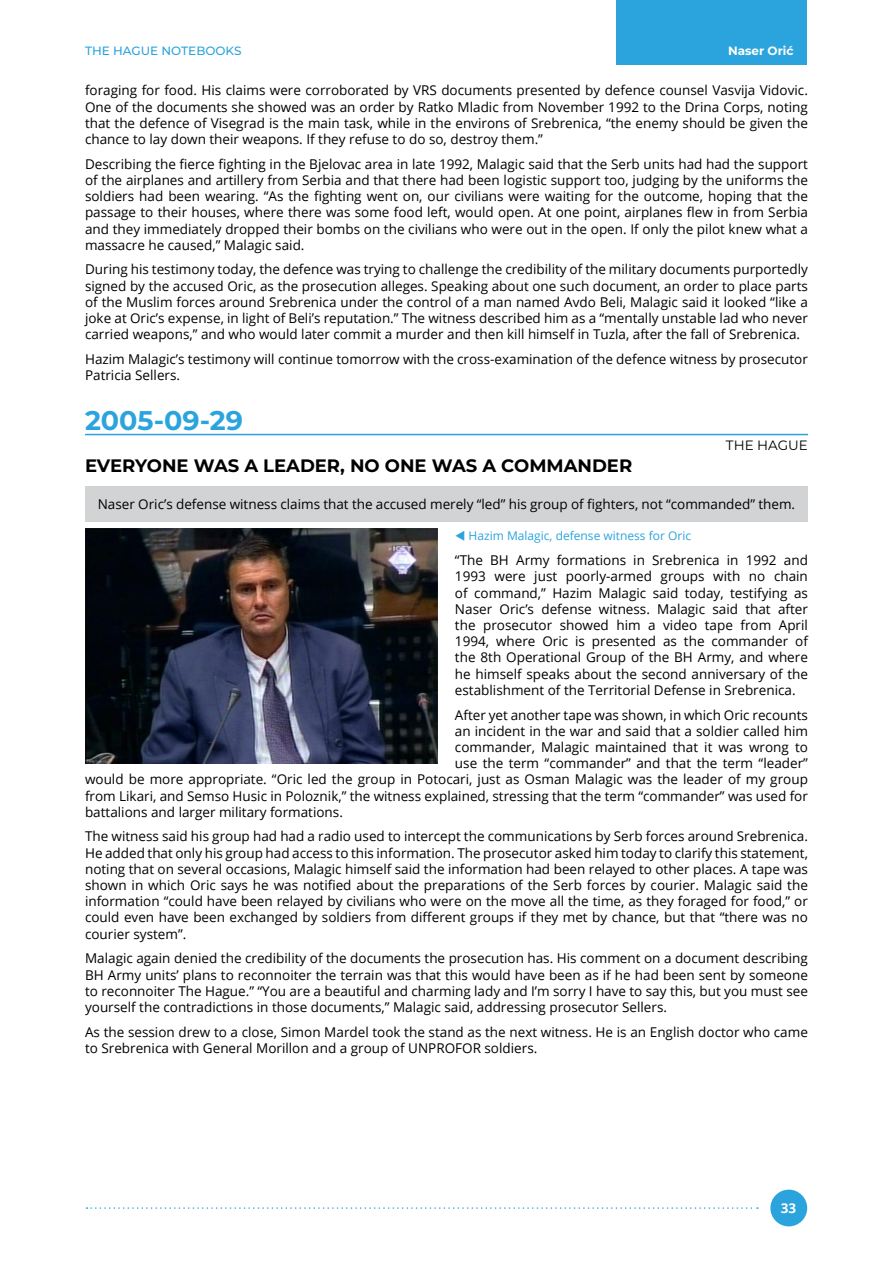
<style>
.page{position:relative;width:893px;height:1263px;background:#fff}
.page>*{position:absolute;margin:0;border:0;box-sizing:border-box;transform-origin:0 0}
.t1{font:700 27px "Montserrat";color:#2ba4dd}
.t2{font:700 18px "Montserrat";color:#000}
.t3{font:13.5px/16.2px "Open Sans";color:#000;text-align:justify}
.t4{font:13.5px "Montserrat";color:#000}
.t5{font:700 13.5px "Open Sans";color:#fff}
.t6{font:12px "Open Sans";color:#2ba4dd}
.t7{font:500 12px "Montserrat";color:#2ba4dd}
.t8{font:700 12px "Montserrat";color:#fff}
</style>
<div class="page">
<div style="left:617px;top:0;width:190px;height:65px;background:#2ba4dd"></div>
<div style="left:770px;top:1189px;width:37px;height:37px;background:#2ba4dd;border-radius:50%"></div>
<svg style="left:87px;top:1207px;width:671px;height:2px"></svg>
<hr style="left:85px;top:434px;width:723px;height:1px;background:#2ba4dd">
<div style="left:85px;top:486px;width:723px;height:35px;background:#d1d3d4"></div>
<img style="left:85px;top:528px;width:353px;height:235px">
<p class="t7" style="left:85px;top:43px;width:158px">THE HAGUE NOTEBOOKS</p>
<p class="t8" style="left:728px;top:43px;width:67px">Naser Orić</p>
<p class="t3" style="left:85px;top:82px;width:724px">foraging for food. His claims were corroborated by VRS documents presented by defence counsel Vasvija Vidovic.<br>One of the documents she showed was an order by Ratko Mladic from November 1992 to the Drina Corps, noting that the defence of Visegrad is the main task, while in the environs of Srebrenica, “the enemy should be given the chance to lay down their weapons. If they refuse to do so, destroy them.”</p>
<p class="t3" style="left:85px;top:155px;width:724px">Describing the fierce fighting in the Bjelovac area in late 1992, Malagic said that the Serb units had had the support of the airplanes and artillery from Serbia and that there had been logistic support too, judging by the uniforms the soldiers had been wearing. “As the fighting went on, our civilians were waiting for the outcome, hoping that the passage to their houses, where there was some food left, would open. At one point, airplanes flew in from Serbia and they immediately dropped their bombs on the civilians who were out in the open. If only the pilot knew what a massacre he caused,” Malagic said.</p>
<p class="t3" style="left:85px;top:261px;width:724px">During his testimony today, the defence was trying to challenge the credibility of the military documents purportedly signed by the accused Oric, as the prosecution alleges. Speaking about one such document, an order to place parts of the Muslim forces around Srebrenica under the control of a man named Avdo Beli, Malagic said it looked “like a joke at Oric’s expense, in light of Beli’s reputation.” The witness described him as a “mentally unstable lad who never carried weapons,” and who would later commit a murder and then kill himself in Tuzla, after the fall of Srebrenica.</p>
<p class="t3" style="left:85px;top:351px;width:724px">Hazim Malagic’s testimony will continue tomorrow with the cross-examination of the defence witness by prosecutor<br>Patricia Sellers.</p>
<h1 class="t1" style="left:85px;top:402px;width:159px">2005-09-29</h1>
<p class="t4" style="left:726px;top:436px;width:83px">THE HAGUE</p>
<h2 class="t2" style="left:85px;top:453px;width:549px">EVERYONE WAS A LEADER, NO ONE WAS A COMMANDER</h2>
<p class="t3" style="left:98px;top:496px;width:699px">Naser Oric’s defense witness claims that the accused merely “led” his group of fighters, not “commanded” them.</p>
<p class="t6" style="left:455px;top:528px;width:238px">▼ Hazim Malagic, defense witness for Oric</p>
<p class="t3" style="left:455px;top:552px;width:354px">“The BH Army formations in Srebrenica in 1992 and 1993 were just poorly-armed groups with no chain of command,” Hazim Malagic said today, testifying as Naser Oric’s defense witness. Malagic said that after the prosecutor showed him a video tape from April 1994, where Oric is presented as the commander of the 8th Operational Group of the BH Army, and where he himself speaks about the second anniversary of the establishment of the Territorial Defense in Srebrenica.</p>
<p class="t3" style="left:455px;top:706px;width:354px">After yet another tape was shown, in which Oric recounts</p>
<p class="t3" style="left:455px;top:722px;width:354px">an incident in the war and said that a soldier called him</p>
<p class="t3" style="left:455px;top:738px;width:354px">commander, Malagic maintained that it was wrong to</p>
<p class="t3" style="left:455px;top:755px;width:354px">use the term “commander” and that the term “leader”</p>
<p class="t3" style="left:85px;top:771px;width:724px">would be more appropriate. “Oric led the group in Potocari, just as Osman Malagic was the leader of my group</p>
<p class="t3" style="left:85px;top:787px;width:724px">from Likari, and Semso Husic in Poloznik,” the witness explained, stressing that the term “commander” was used for</p>
<p class="t3" style="left:85px;top:803px;width:259px">battalions and larger military formations.</p>
<p class="t3" style="left:85px;top:828px;width:724px">The witness said his group had had a radio used to intercept the communications by Serb forces around Srebrenica.<br>He added that only his group had access to this information. The prosecutor asked him today to clarify this statement, noting that on several occasions, Malagic himself said the information had been relayed to other places. A tape was shown in which Oric says he was notified about the preparations of the Serb forces by courier. Malagic said the information “could have been relayed by civilians who were on the move all the time, as they foraged for food,” or could even have been exchanged by soldiers from different groups if they met by chance, but that “there was no courier system”.</p>
<p class="t3" style="left:85px;top:950px;width:724px">Malagic again denied the credibility of the documents the prosecution has. His comment on a document describing BH Army units’ plans to reconnoiter the terrain was that this would have been as if he had been sent by someone to reconnoiter The Hague.” “You are a beautiful and charming lady and I’m sorry I have to say this, but you must see yourself the contradictions in those documents,” Malagic said, addressing prosecutor Sellers.</p>
<p class="t3" style="left:85px;top:1023px;width:724px">As the session drew to a close, Simon Mardel took the stand as the next witness. He is an English doctor who came to Srebrenica with General Morillon and a group of UNPROFOR soldiers.</p>
<p class="t5" style="left:781px;top:1199px;width:17px">33</p>
</div>
